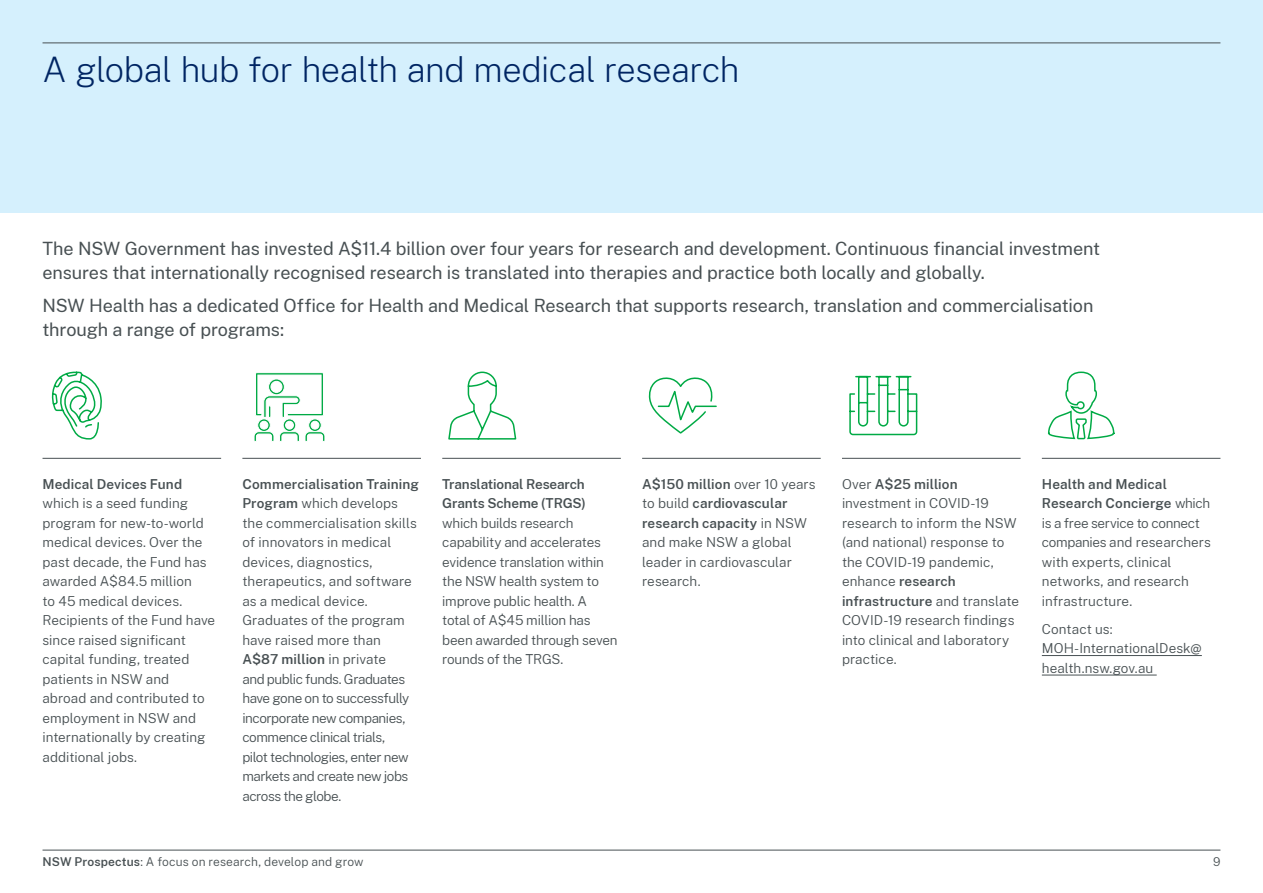
<style>
.page{position:relative;width:1263px;height:893px;background:#fff}
.page>*{position:absolute;margin:0;border:0;box-sizing:border-box;transform-origin:0 0}
.t1{font:200 34.5px "Public Sans";letter-spacing:-.015em;color:#002563}
.t2{font:18px/24px "Public Sans";letter-spacing:-.005em;color:#485053}
.t3{font:300 13.5px/19.5px "Public Sans";color:#485053}
.t4{font:600 13.5px/19.5px "Public Sans";letter-spacing:-.01em;color:#485053}
.t5{font:300 12px "Public Sans";letter-spacing:.005em;color:#485053}
.s1{font-weight:600}
</style>
<div class="page">
<div style="left:0;top:0;width:1263px;height:213px;background:#d5f0fd"></div>
<hr style="left:1042px;top:655px;width:160px;height:1px;background:#485053">
<hr style="left:1042px;top:675px;width:115px;height:1px;background:#485053">
<hr style="left:842px;top:458px;width:178px;height:1px;background:#485053">
<hr style="left:1042px;top:458px;width:178px;height:1px;background:#485053">
<svg style="left:849px;top:375px;width:69px;height:61px"></svg>
<hr style="left:642px;top:458px;width:179px;height:1px;background:#485053">
<svg style="left:648px;top:377px;width:69px;height:57px"></svg>
<hr style="left:242px;top:458px;width:179px;height:1px;background:#485053">
<hr style="left:442px;top:458px;width:179px;height:1px;background:#485053">
<svg style="left:448px;top:371px;width:69px;height:69px"></svg>
<hr style="left:43px;top:458px;width:178px;height:1px;background:#485053">
<svg style="left:51px;top:371px;width:51px;height:69px"></svg>
<svg style="left:1048px;top:371px;width:67px;height:69px"></svg>
<svg style="left:254px;top:372px;width:71px;height:69px"></svg>
<hr style="left:43px;top:43px;width:1177px;height:1px;background:#485053">
<hr style="left:43px;top:850px;width:1177px;height:1px;background:#485053">
<h1 class="t1" style="left:43px;top:54px;width:698px">A global hub for health and medical research</h1>
<p class="t2" style="left:43px;top:236px;width:1059px">The NSW Government has invested A$11.4 billion over four years for research and development. Continuous financial investment ensures that internationally recognised research is translated into therapies and practice both locally and globally.</p>
<h2 class="t2" style="left:43px;top:292px;width:1052px">NSW Health has a dedicated Office for Health and Medical Research that supports research, translation and commercialisation through a range of programs:</h2>
<p class="t4" style="left:43px;top:473px;width:141px">Medical Devices Fund</p>
<p class="t3" style="left:43px;top:494px;width:174px">which is a seed funding program for new-to-world medical devices. Over the past decade, the Fund has awarded A$84.5 million<br>to 45 medical devices.<br>Recipients of the Fund have since raised significant capital funding, treated patients in NSW and abroad and contributed to employment in NSW and internationally by creating additional jobs.</p>
<p class="t3" style="left:242px;top:474px;width:178px"><span class="s1">Commercialisation Training<br>Program</span> which develops the commercialisation skills of innovators in medical devices, diagnostics, therapeutics, and software as a medical device.<br>Graduates of the program have raised more than<br><span class="s1">A$87 million</span> in private<br>and public funds. Graduates have gone on to successfully incorporate new companies, commence clinical trials,<br>pilot technologies, enter new markets and create new jobs across the globe.</p>
<p class="t4" style="left:442px;top:473px;width:145px">Translational Research<br>Grants Scheme (TRGS)</p>
<p class="t3" style="left:442px;top:513px;width:177px">which builds research capability and accelerates evidence translation within the NSW health system to improve public health. A total of A$45 million has been awarded through seven rounds of the TRGS.</p>
<p class="t3" style="left:642px;top:474px;width:175px"><span class="s1">A$150 million</span> over 10 years to build <span class="s1">cardiovascular research capacity</span> in NSW and make NSW a global leader in cardiovascular research.</p>
<p class="t3" style="left:842px;top:474px;width:179px">Over <span class="s1">A$25 million </span>investment in COVID-19 research to inform the NSW (and national) response to the COVID-19 pandemic, enhance <span class="s1">research infrastructure</span> and translate<br>COVID-19 research findings into clinical and laboratory practice.</p>
<p class="t3" style="left:1042px;top:474px;width:171px"><span class="s1">Health and Medical<br>Research Concierge</span> which is a free service to connect companies and researchers with experts, clinical networks, and research infrastructure.</p>
<p class="t3" style="left:1042px;top:619px;width:161px">Contact us:<br>MOH-InternationalDesk@ health.nsw.gov.au</p>
<p class="t5" style="left:43px;top:856px;width:323px"><span class="s1">NSW Prospectus</span>: A focus on research, develop and grow</p>
<p class="t5" style="left:1213px;top:856px;width:9px">9</p>
</div>
